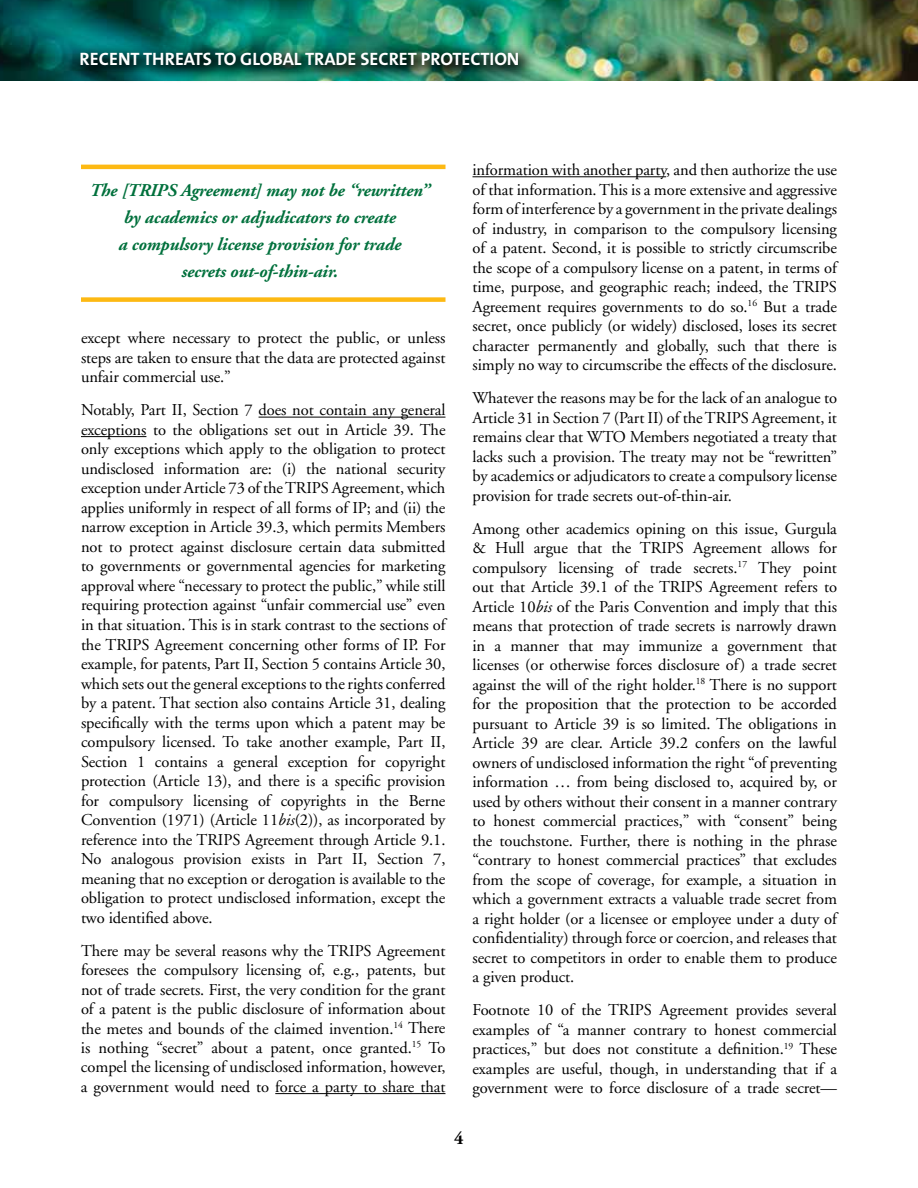
<style>
.page{position:relative;width:918px;height:1188px;background:#fff}
.page>*{position:absolute;margin:0;border:0;box-sizing:border-box;transform-origin:0 0}
.t1{font:italic 700 18px/27px "Adobe Garamond";letter-spacing:-.01em;color:#00703c;text-align:center}
.t2{font:700 18px "The Sans B7";color:#fff}
.t3{font:700 18px "Adobe Garamond";color:#000}
.t4{font:16.5px/19.5px "Adobe Garamond";letter-spacing:-.005em;color:#000;text-align:justify}
.s1{font-style:italic}
</style>
<div class="page">
<img style="left:0;top:0;width:918px;height:81px">
<img style="left:71px;top:42px;width:467px;height:39px">
<hr style="left:259px;top:417px;width:187px;height:1px;background:#000">
<hr style="left:81px;top:436px;width:65px;height:1px;background:#000">
<hr style="left:275px;top:1093px;width:171px;height:1px;background:#000">
<hr style="left:472px;top:176px;width:194px;height:1px;background:#000">
<hr style="left:81px;top:165px;width:365px;height:4px;background:#fdb913">
<div style="left:81px;top:297px;width:365px;height:5px;background:#fdb913"></div>
<p class="t2" style="left:80px;top:49px;width:441px">RECENT THREATS TO GLOBAL TRADE SECRET PROTECTION</p>
<p class="t1" style="left:90px;top:177px;width:342px">The [TRIPS Agreement] may not be “rewritten” by academics or adjudicators to create<br>a compulsory license provision for trade<br>secrets out-of-thin-air.</p>
<p class="t4" style="left:81px;top:329px;width:366px">except where necessary to protect the public, or unless steps are taken to ensure that the data are protected against unfair commercial use.”</p>
<p class="t4" style="left:81px;top:401px;width:366px">Notably, Part II, Section 7 does not contain any general exceptions to the obligations set out in Article 39. The only exceptions which apply to the obligation to protect undisclosed information are: (i) the national security exception under Article 73 of the TRIPS Agreement, which applies uniformly in respect of all forms of IP; and (ii) the narrow exception in Article 39.3, which permits Members not to protect against disclosure certain data submitted to governments or governmental agencies for marketing approval where “necessary to protect the public,” while still requiring protection against “unfair commercial use” even in that situation. This is in stark contrast to the sections of the TRIPS Agreement concerning other forms of IP. For example, for patents, Part II, Section 5 contains Article 30, which sets out the general exceptions to the rights conferred by a patent. That section also contains Article 31, dealing specifically with the terms upon which a patent may be compulsory licensed. To take another example, Part II, Section 1 contains a general exception for copyright protection (Article 13), and there is a specific provision for compulsory licensing of copyrights in the Berne Convention (1971) (Article 11<span class="s1">bis</span>(2)), as incorporated by reference into the TRIPS Agreement through Article 9.1.<br>No analogous provision exists in Part II, Section 7, meaning that no exception or derogation is available to the obligation to protect undisclosed information, except the two identified above.</p>
<p class="t4" style="left:81px;top:941px;width:366px">There may be several reasons why the TRIPS Agreement foresees the compulsory licensing of, e.g., patents, but not of trade secrets. First, the very condition for the grant of a patent is the public disclosure of information about the metes and bounds of the claimed invention.<sup>14</sup> There is nothing “secret” about a patent, once granted.<sup>15</sup> To compel the licensing of undisclosed information, however, a government would need to force a party to share that</p>
<p class="t4" style="left:472px;top:161px;width:366px">information with another party, and then authorize the use of that information. This is a more extensive and aggressive form of interference by a government in the private dealings of industry, in comparison to the compulsory licensing of a patent. Second, it is possible to strictly circumscribe the scope of a compulsory license on a patent, in terms of time, purpose, and geographic reach; indeed, the TRIPS Agreement requires governments to do so.<sup>16</sup> But a trade secret, once publicly (or widely) disclosed, loses its secret character permanently and globally, such that there is simply no way to circumscribe the effects of the disclosure.</p>
<p class="t4" style="left:472px;top:389px;width:366px">Whatever the reasons may be for the lack of an analogue to Article 31 in Section 7 (Part II) of the TRIPS Agreement, it remains clear that WTO Members negotiated a treaty that lacks such a provision. The treaty may not be “rewritten” by academics or adjudicators to create a compulsory license provision for trade secrets out-of-thin-air.</p>
<p class="t4" style="left:472px;top:519px;width:366px">Among other academics opining on this issue, Gurgula &amp; Hull argue that the TRIPS Agreement allows for compulsory licensing of trade secrets.<sup>17</sup> They point out that Article 39.1 of the TRIPS Agreement refers to Article 10<span class="s1">bis</span> of the Paris Convention and imply that this means that protection of trade secrets is narrowly drawn in a manner that may immunize a government that licenses (or otherwise forces disclosure of) a trade secret against the will of the right holder.<sup>18</sup> There is no support for the proposition that the protection to be accorded pursuant to Article 39 is so limited. The obligations in Article 39 are clear. Article 39.2 confers on the lawful owners of undisclosed information the right “of preventing information … from being disclosed to, acquired by, or used by others without their consent in a manner contrary to honest commercial practices,” with “consent” being the touchstone. Further, there is nothing in the phrase “contrary to honest commercial practices” that excludes from the scope of coverage, for example, a situation in which a government extracts a valuable trade secret from a right holder (or a licensee or employee under a duty of confidentiality) through force or coercion, and releases that secret to competitors in order to enable them to produce a given product.</p>
<p class="t4" style="left:472px;top:1001px;width:366px">Footnote 10 of the TRIPS Agreement provides several examples of “a manner contrary to honest commercial practices,” but does not constitute a definition.<sup>19</sup> These examples are useful, though, in understanding that if a government were to force disclosure of a trade secret—</p>
<p class="t3" style="left:454px;top:1129px;width:11px">4</p>
</div>
